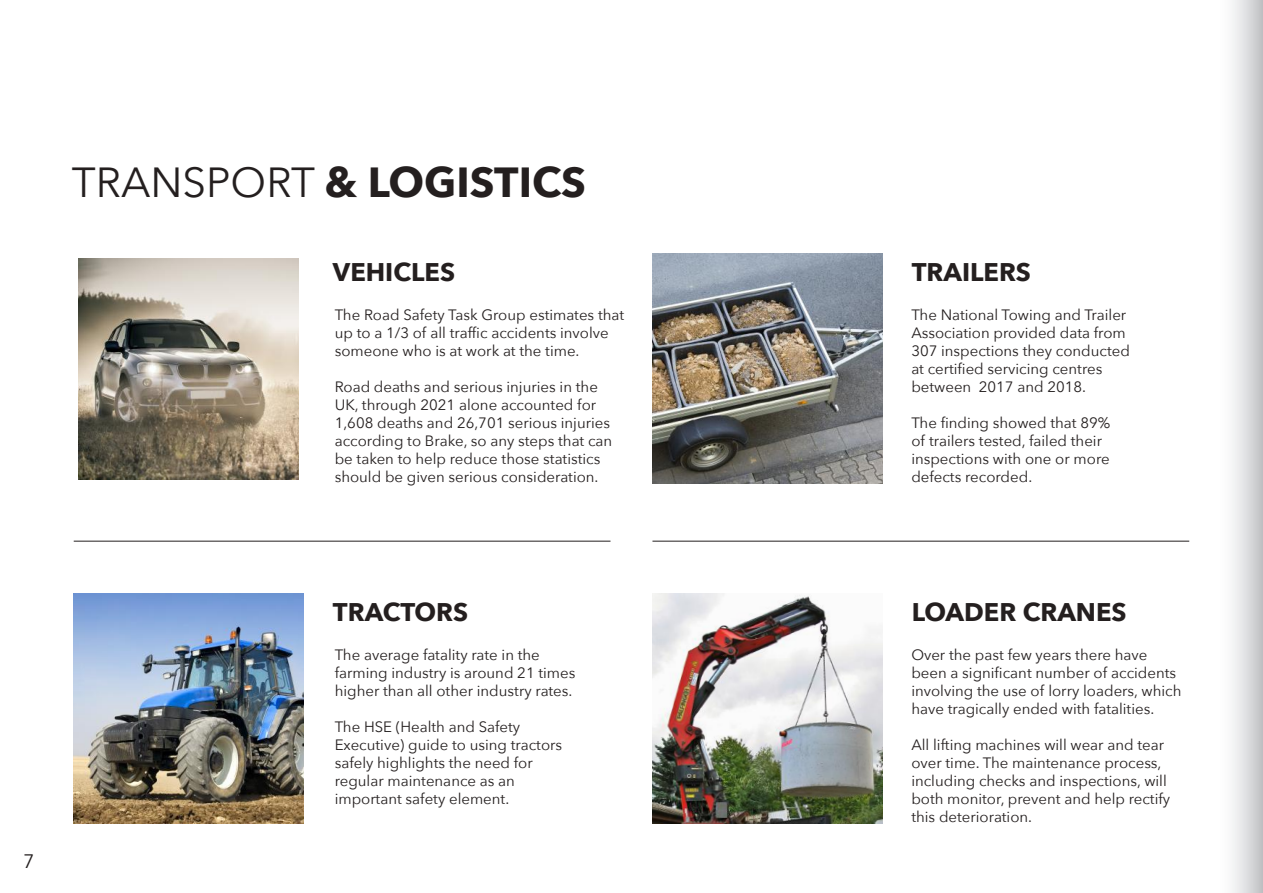
<style>
.page{position:relative;width:1263px;height:893px;background:#fff}
.page>*{position:absolute;margin:0;border:0;box-sizing:border-box;transform-origin:0 0}
.t1{font:700 42px "Avenir Next";color:#241f1f}
.t2{font:700 25.5px "Avenir Next";color:#241f1f}
.t3{font:19.5px "Avenir Next";color:#241f1f}
.t4{font:15px/18px "Avenir Next";color:#241f1f}
.s1{font-weight:400}
</style>
<div class="page">
<img style="left:78px;top:258px;width:221px;height:221px">
<img style="left:74px;top:594px;width:229px;height:229px">
<img style="left:652px;top:594px;width:230px;height:229px">
<hr style="left:74px;top:541px;width:536px;height:1px;background:#241f1f">
<hr style="left:652px;top:541px;width:537px;height:1px;background:#241f1f">
<img style="left:652px;top:254px;width:230px;height:230px">
<div style="left:1216px;top:0;width:47px;height:893px;background:linear-gradient(to right,#fff,#c5c6c9)"></div>
<h1 class="t1" style="left:72px;top:146px;width:516px"><span class="s1">TRANSPORT</span> &amp; LOGISTICS</h1>
<h2 class="t2" style="left:333px;top:250px;width:124px">VEHICLES</h2>
<p class="t4" style="left:335px;top:305px;width:291px">The Road Safety Task Group estimates that up to a 1/3 of all traffic accidents involve someone who is at work at the time.</p>
<p class="t4" style="left:335px;top:377px;width:279px">Road deaths and serious injuries in the UK, through 2021 alone accounted for 1,608 deaths and 26,701 serious injuries according to Brake, so any steps that can be taken to help reduce those statistics should be given serious consideration.</p>
<h3 class="t3" style="left:23px;top:844px;width:13px">7</h3>
<h2 class="t2" style="left:333px;top:590px;width:137px">TRACTORS</h2>
<p class="t4" style="left:335px;top:645px;width:242px">The average fatality rate in the farming industry is around 21 times higher than all other industry rates.</p>
<p class="t4" style="left:335px;top:717px;width:229px">The HSE (Health and Safety<br>Executive) guide to using tractors safely highlights the need for regular maintenance as an important safety element.</p>
<h2 class="t2" style="left:912px;top:250px;width:121px">TRAILERS</h2>
<p class="t4" style="left:911px;top:305px;width:220px">The National Towing and Trailer<br>Association provided data from<br>307 inspections they conducted at certified servicing centres between 2017 and 2018.</p>
<p class="t4" style="left:911px;top:413px;width:200px">The finding showed that 89% of trailers tested, failed their inspections with one or more defects recorded.</p>
<h2 class="t2" style="left:912px;top:590px;width:216px">LOADER CRANES</h2>
<p class="t4" style="left:911px;top:645px;width:272px">Over the past few years there have been a significant number of accidents involving the use of lorry loaders, which have tragically ended with fatalities.</p>
<p class="t4" style="left:911px;top:735px;width:260px">All lifting machines will wear and tear over time. The maintenance process, including checks and inspections, will both monitor, prevent and help rectify this deterioration.</p>
</div>
